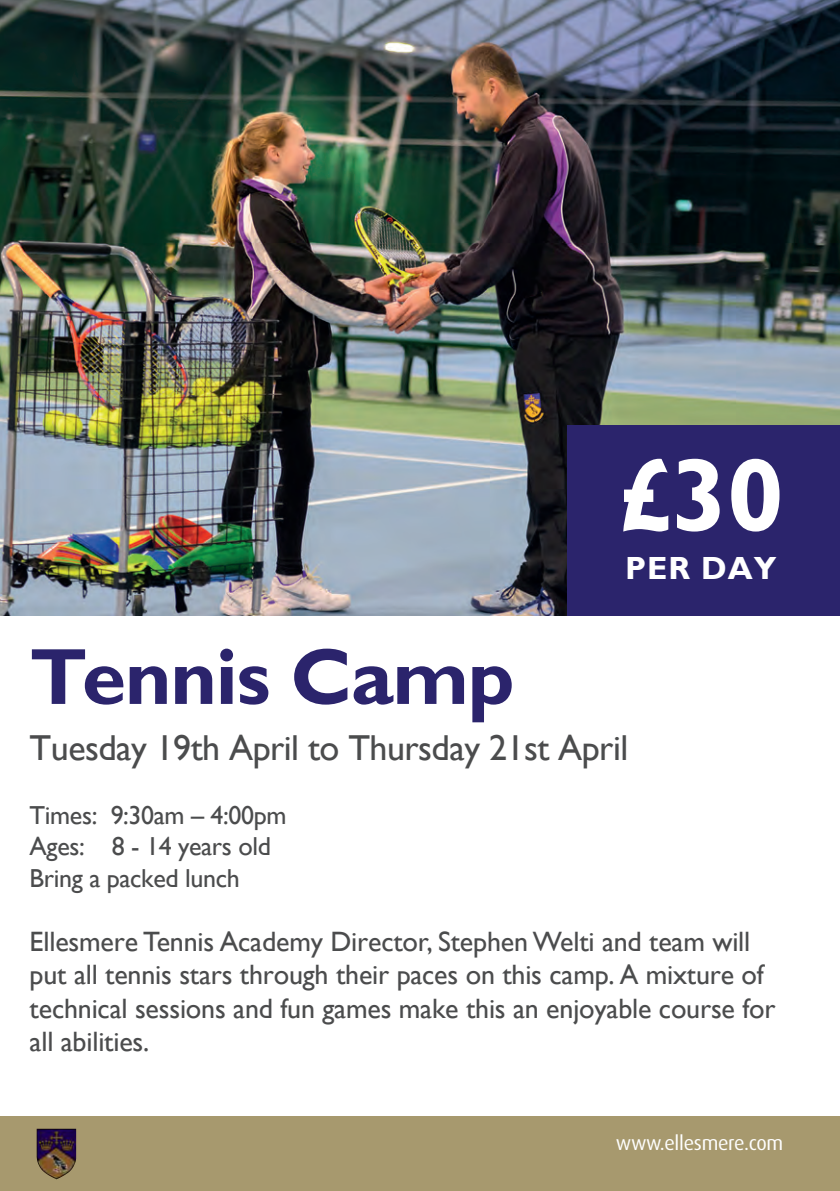
<style>
.page{position:relative;width:840px;height:1191px;background:#fff}
.page>*{position:absolute;margin:0;border:0;box-sizing:border-box;transform-origin:0 0}
.t1{font:700 104px "Gill Sans";color:#fff}
.t2{font:700 80px "Gill Sans";letter-spacing:-.015em;color:#2b246c}
.t3{font:36px "Gill Sans";letter-spacing:-.015em;color:#4b4c4d}
.t4{font:700 32px "Gill Sans";letter-spacing:.03em;color:#fff}
.t5{font:28px/33.6px "Gill Sans";letter-spacing:-.005em;color:#4b4c4d}
.t6{font:26px/31.2px "Gill Sans";letter-spacing:-.015em;color:#4b4c4d}
.t7{font:20px "Dax";letter-spacing:-.015em;color:#fff}
</style>
<div class="page">
<img style="left:0;top:0;width:839px;height:615px">
<div style="left:566px;top:425px;width:273px;height:190px;background:#2b246c"></div>
<div style="left:0;top:1116px;width:839px;height:75px;background:#a7996e"></div>
<img style="left:37px;top:1128px;width:40px;height:51px">
<h1 class="t1" style="left:618px;top:433px;width:167px">£30</h1>
<p class="t4" style="left:624px;top:549px;width:153px">PER DAY</p>
<h2 class="t2" style="left:30px;top:629px;width:486px">Tennis Camp</h2>
<p class="t3" style="left:30px;top:727px;width:599px">Tuesday 19th April to Thursday 21st April</p>
<p class="t6" style="left:30px;top:800px;width:258px">Times: 9:30am – 4:00pm<br>Ages: 8 - 14 years old<br>Bring a packed lunch</p>
<p class="t5" style="left:30px;top:924px;width:747px">Ellesmere Tennis Academy Director, Stephen Welti and team will put all tennis stars through their paces on this camp. A mixture of technical sessions and fun games make this an enjoyable course for all abilities.</p>
<p class="t7" style="left:615px;top:1131px;width:169px">www.ellesmere.com</p>
</div>
